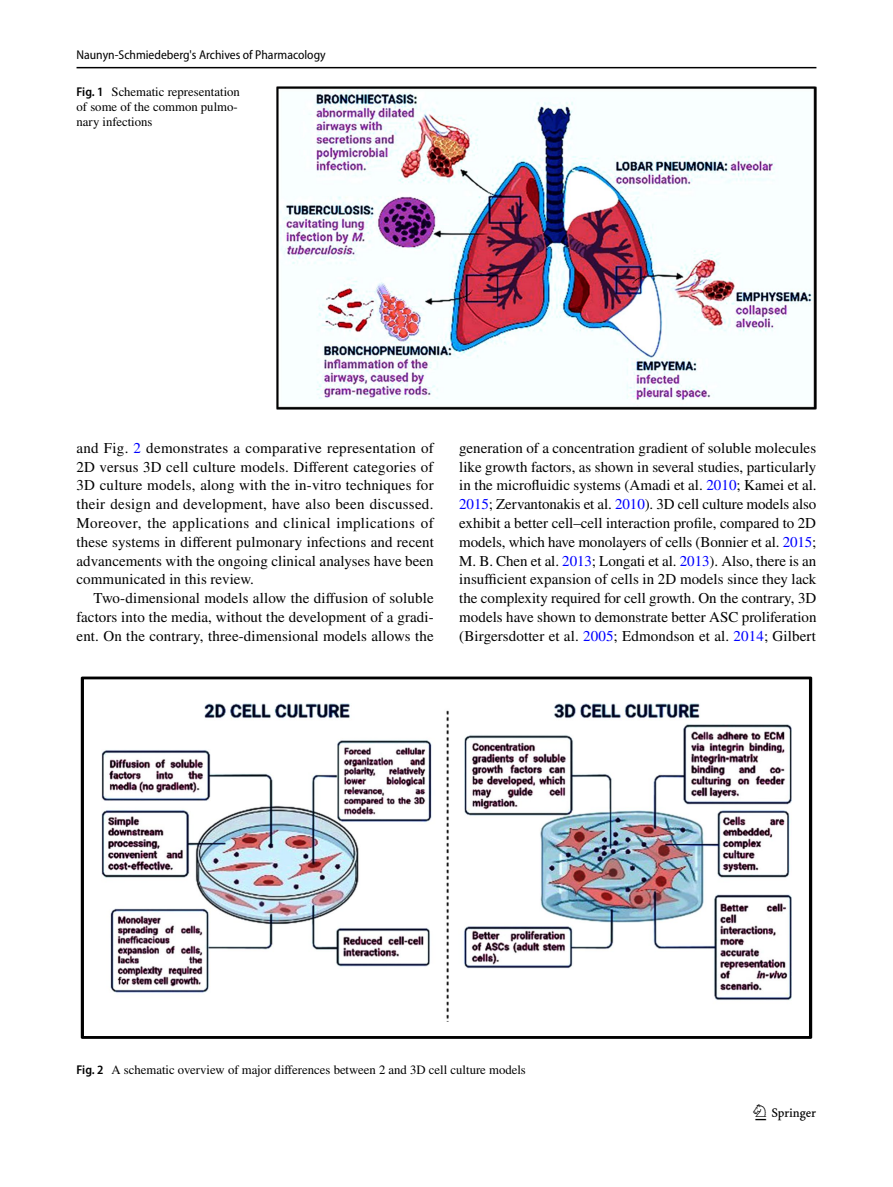
<style>
.page{position:relative;width:893px;height:1187px;background:#fff}
.page>*{position:absolute;margin:0;border:0;box-sizing:border-box;transform-origin:0 0}
.t1{font:22.5px "Springnew Regular 3";color:#000}
.t2{font:15px/18.8px "STIX";letter-spacing:.01em;color:#000;text-align:justify}
.t3{font:12.75px/15px "STIX";color:#000}
.t4{font:semi-condensed 12.75px "Myriad Pro";color:#000}
.s1{font-family:"Myriad Pro";font-weight:600;font-stretch:semi-condensed}
.s2{color:#00f}
</style>
<div class="page">
<hr style="left:77px;top:67px;width:739px;height:1px;background:#000">
<img style="left:276px;top:87px;width:540px;height:322px">
<svg style="left:81px;top:676px;width:731px;height:362px"></svg>
<img style="left:102px;top:703px;width:690px;height:318px">
<p class="t4" style="left:77px;top:48px;width:251px">Naunyn-Schmiedeberg's Archives of Pharmacology</p>
<p class="t3" style="left:77px;top:85px;width:165px"><span class="s1">Fig. 1</span> Schematic representation of some of the common pulmo&shy;nary infections</p>
<p class="t2" style="left:77px;top:439px;width:359px">and Fig. <span class="s2">2</span> demonstrates a comparative representation of 2D versus 3D cell culture models. Different categories of 3D culture models, along with the in-vitro techniques for their design and development, have also been discussed.<br>Moreover, the applications and clinical implications of these systems in different pulmonary infections and recent advancements with the ongoing clinical analyses have been communicated in this review.</p>
<p class="t2" style="left:77px;top:589px;width:359px;text-indent:17px">Two-dimensional models allow the diffusion of soluble factors into the media, without the development of a gradi&shy;ent. On the contrary, three-dimensional models allows the</p>
<p class="t2" style="left:459px;top:439px;width:359px">generation of a concentration gradient of soluble molecules like growth factors, as shown in several studies, particularly in the microfluidic systems (Amadi et al. <span class="s2">2010</span>; Kamei et al.<br><span class="s2">2015</span>; Zervantonakis et al. <span class="s2">2010</span>). 3D cell culture models also exhibit a better cell–cell interaction profile, compared to 2D models, which have monolayers of cells (Bonnier et al. <span class="s2">2015</span>; M. B. Chen et al. <span class="s2">2013</span>; Longati et al. <span class="s2">2013</span>). Also, there is an insufficient expansion of cells in 2D models since they lack the complexity required for cell growth. On the contrary, 3D models have shown to demonstrate better ASC proliferation (Birgersdotter et al. <span class="s2">2005</span>; Edmondson et al. <span class="s2">2014</span>; Gilbert</p>
<p class="t3" style="left:77px;top:1062px;width:451px"><span class="s1">Fig. 2</span> A schematic overview of major differences between 2 and 3D cell culture models</p>
<h1 class="t1" style="left:755px;top:1104px;width:62px">1 3</h1>
</div>
